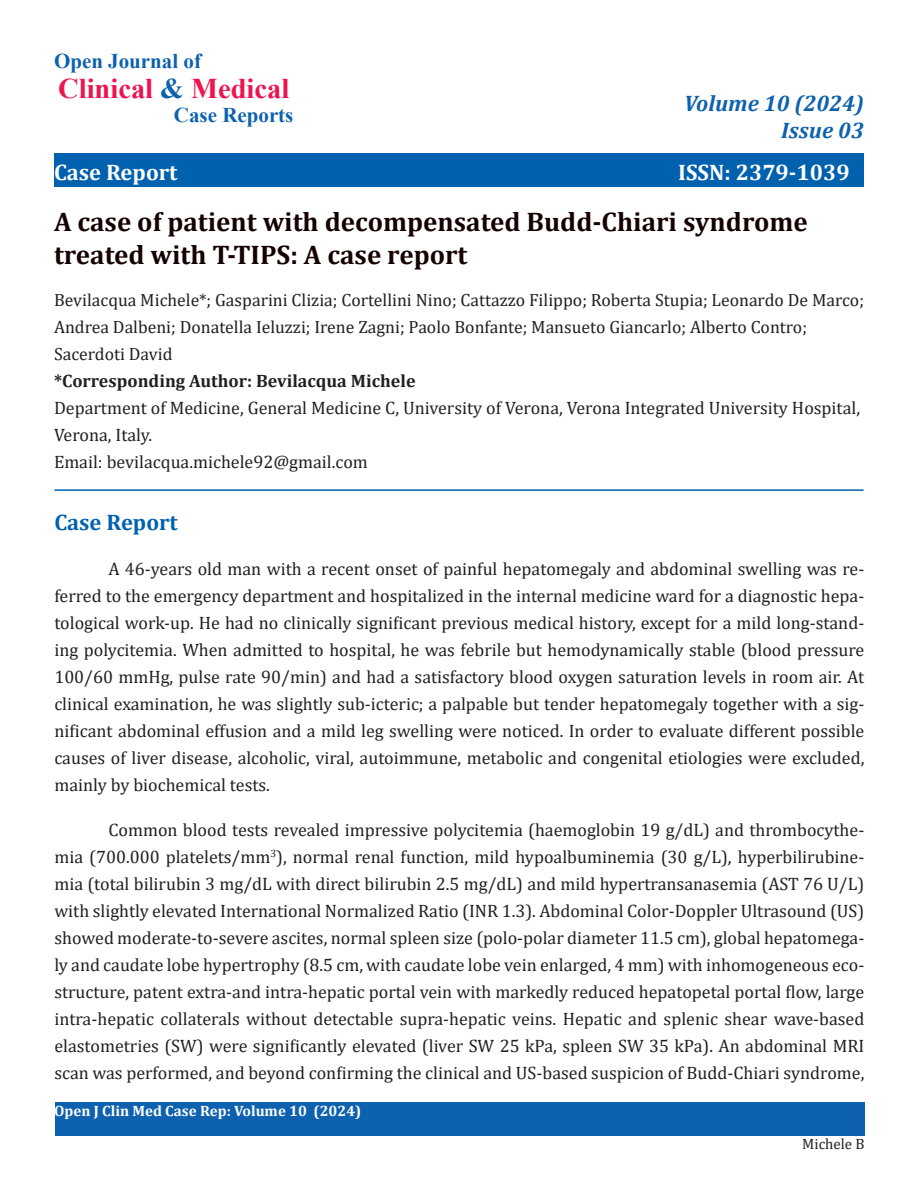
<style>
.page{position:relative;width:918px;height:1188px;background:#fff}
.page>*{position:absolute;margin:0;border:0;box-sizing:border-box;transform-origin:0 0}
.t1{font:700 28.5px "Times New Roman";color:#ed1450}
.t2{font:700 27px/33px "Cambria";color:#150000}
.t3{font:700 22.5px "Cambria";color:#fff}
.t4{font:italic 700 22.5px "Cambria";color:#0d61af}
.t5{font:700 22.5px "Cambria";color:#0061af}
.t6{font:700 21px "Times New Roman";color:#0d61af}
.t7{font:18px/27px "Cambria";color:#231f20;text-align:justify}
.t8{font:700 18px "Cambria";color:#231f20}
.t9{font:17.7px/27px "Cambria";color:#231f20}
.t10{font:700 15px "Cambria";color:#fff}
.t11{font:15px "Cambria";color:#231f20}
.s1{color:#0d61af}
</style>
<div class="page">
<div style="left:54px;top:153px;width:810px;height:34px;background:#0061af"></div>
<div style="left:55px;top:1102px;width:810px;height:34px;background:#0d61af"></div>
<hr style="left:54px;top:489px;width:810px;height:2px;background:#0061af">
<p class="t6" style="left:54px;top:46px;width:149px">Open Journal of</p>
<p class="t1" style="left:58px;top:68px;width:233px">Clinical <span class="s1">&amp;</span> Medical</p>
<p class="t6" style="left:174px;top:100px;width:121px">Case Reports</p>
<p class="t3" style="left:54px;top:156px;width:125px">Case Report</p>
<p class="t4" style="left:684px;top:88px;width:181px">Volume 10 (2024)</p>
<p class="t4" style="left:781px;top:115px;width:84px">Issue 03</p>
<p class="t3" style="left:678px;top:156px;width:173px">ISSN: 2379-1039</p>
<p class="t2" style="left:54px;top:204px;width:755px">A case of patient with decompensated Budd-Chiari syndrome treated with T-TIPS: A case report</p>
<p class="t9" style="left:54px;top:286px;width:812px">Bevilacqua Michele*; Gasparini Clizia; Cortellini Nino; Cattazzo Filippo; Roberta Stupia; Leonardo De Marco;<br>Andrea Dalbeni; Donatella Ieluzzi; Irene Zagni; Paolo Bonfante; Mansueto Giancarlo; Alberto Contro;</p>
<p class="t9" style="left:54px;top:340px;width:120px">Sacerdoti David</p>
<p class="t8" style="left:54px;top:368px;width:363px">*Corresponding Author: Bevilacqua Michele</p>
<p class="t7" style="left:54px;top:394px;width:808px;text-align:left">Department of Medicine, General Medicine C, University of Verona, Verona Integrated University Hospital,<br>Verona, Italy.<br>Email: bevilacqua.michele92@gmail.com</p>
<p class="t5" style="left:54px;top:507px;width:125px">Case Report</p>
<p class="t7" style="left:54px;top:555px;width:812px;text-indent:54px">A 46-years old man with a recent onset of painful hepatomegaly and abdominal swelling was re&shy;ferred to the emergency department and hospitalized in the internal medicine ward for a diagnostic hepa&shy;tological work-up. He had no clinically significant previous medical history, except for a mild long-stand&shy;ing polycitemia. When admitted to hospital, he was febrile but hemodynamically stable (blood pressure 100/60 mmHg, pulse rate 90/min) and had a satisfactory blood oxygen saturation levels in room air. At clinical examination, he was slightly sub-icteric; a palpable but tender hepatomegaly together with a sig&shy;nificant abdominal effusion and a mild leg swelling were noticed. In order to evaluate different possible causes of liver disease, alcoholic, viral, autoimmune, metabolic and congenital etiologies were excluded, mainly by biochemical tests.</p>
<p class="t7" style="left:54px;top:816px;width:812px;text-indent:54px">Common blood tests revealed impressive polycitemia (haemoglobin 19 g/dL) and thrombocythe&shy;mia (700.000 platelets/mm<sup>3</sup>), normal renal function, mild hypoalbuminemia (30 g/L), hyperbilirubine&shy;mia (total bilirubin 3 mg/dL with direct bilirubin 2.5 mg/dL) and mild hypertransanasemia (AST 76 U/L) with slightly elevated International Normalized Ratio (INR 1.3). Abdominal Color-Doppler Ultrasound (US) showed moderate-to-severe ascites, normal spleen size (polo-polar diameter 11.5 cm), global hepatomega&shy;ly and caudate lobe hypertrophy (8.5 cm, with caudate lobe vein enlarged, 4 mm) with inhomogeneous eco&shy;structure, patent extra-and intra-hepatic portal vein with markedly reduced hepatopetal portal flow, large intra-hepatic collaterals without detectable supra-hepatic veins. Hepatic and splenic shear wave-based elastometries (SW) were significantly elevated (liver SW 25 kPa, spleen SW 35 kPa). An abdominal MRI scan was performed, and beyond confirming the clinical and US-based suspicion of Budd-Chiari syndrome,</p>
<p class="t10" style="left:54px;top:1100px;width:309px">Open J Clin Med Case Rep: Volume 10 (2024)</p>
<p class="t11" style="left:802px;top:1135px;width:64px">Michele B</p>
</div>
